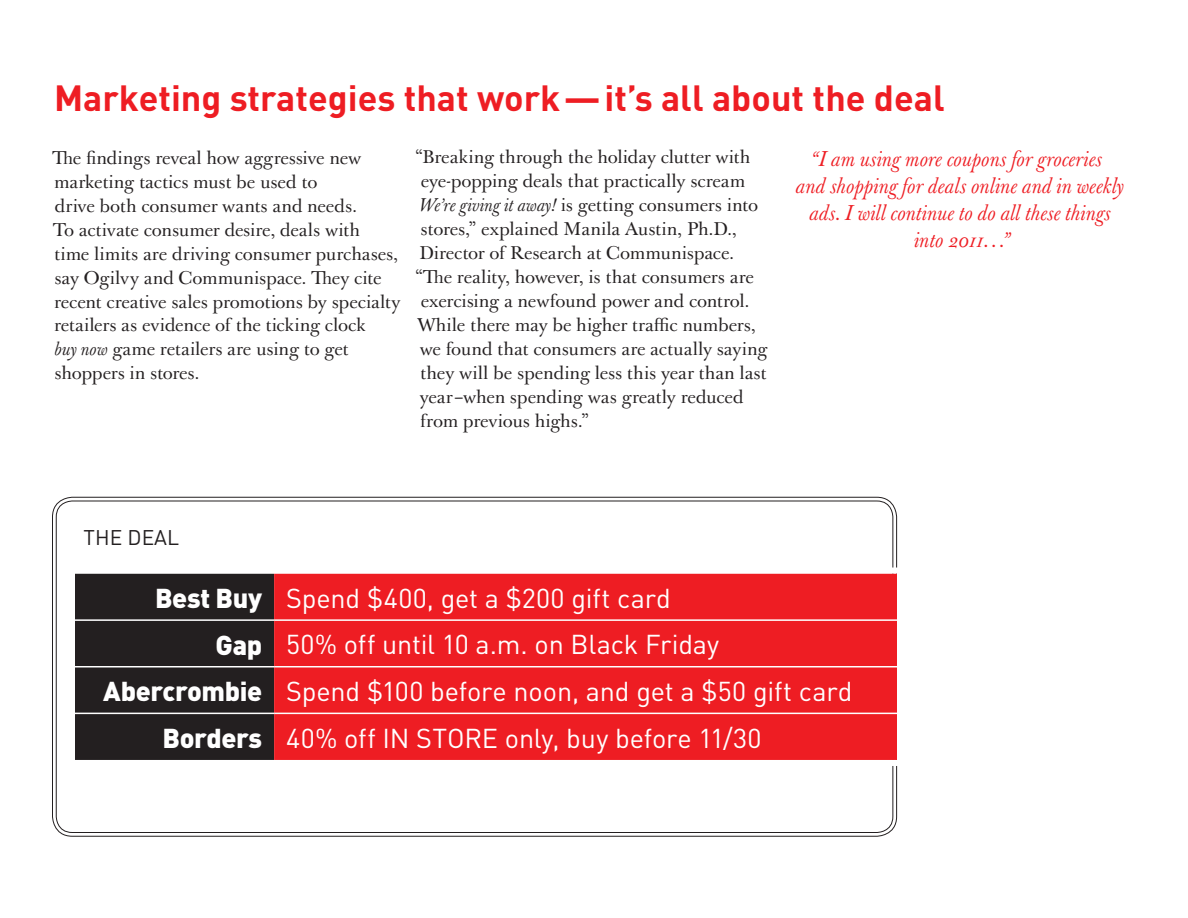
<style>
.page{position:relative;width:1188px;height:918px;background:#fff}
.page>*{position:absolute;margin:0;border:0;box-sizing:border-box;transform-origin:0 0}
.t1{font:700 36px "DIN";color:#ee1d23}
.t2{font:27px "DIN";letter-spacing:-.005em;color:#fff}
.t3{font:italic 21px/27px "Ogilvy J Baskerville";color:#ee1d23;text-align:center}
.t4{font:21px "DIN";color:#231f20}
.t5{font:18px/24px "Ogilvy J Baskerville";letter-spacing:-.005em;color:#231f20}
.s1{font-style:italic}
.s2{font-weight:900}
</style>
<div class="page">
<svg style="left:75px;top:565px;width:823px;height:204px;background:#c4363a"></svg>
<h1 class="t1" style="left:54px;top:74px;width:892px">Marketing strategies that work—it’s all about the deal</h1>
<p class="t5" style="left:52px;top:146px;width:350px">The findings reveal how aggressive new marketing tactics must be used to<br>drive both consumer wants and needs.<br>To activate consumer desire, deals with<br>time limits are driving consumer purchases, say Ogilvy and Communispace. They cite recent creative sales promotions by specialty retailers as evidence of the ticking clock<br><span class="s1">buy now</span> game retailers are using to get shoppers in stores.</p>
<p class="t5" style="left:415px;top:146px;width:337px">“Breaking through the holiday clutter with</p>
<p class="t3" style="left:796px;top:146px;width:330px">“I am using more coupons for groceries<br>and shopping for deals online and in weekly ads. I will continue to do all these things into 2011…”</p>
<p class="t5" style="left:421px;top:170px;width:326px">eye-popping deals that practically scream</p>
<p class="t5" style="left:419px;top:194px;width:340px"><span class="s1">We’re giving it away!</span> is getting consumers into</p>
<p class="t5" style="left:421px;top:218px;width:317px">stores,” explained Manila Austin, Ph.D.,</p>
<p class="t5" style="left:419px;top:242px;width:317px">Director of Research at Communispace.</p>
<p class="t5" style="left:415px;top:266px;width:340px">“The reality, however, is that consumers are</p>
<p class="t5" style="left:421px;top:290px;width:330px">exercising a newfound power and control.</p>
<p class="t5" style="left:417px;top:314px;width:340px">While there may be higher traffic numbers,</p>
<p class="t5" style="left:420px;top:338px;width:349px">we found that consumers are actually saying</p>
<p class="t5" style="left:420px;top:362px;width:348px">they will be spending less this year than last</p>
<p class="t5" style="left:420px;top:386px;width:326px">year–when spending was greatly reduced</p>
<p class="t5" style="left:420px;top:410px;width:171px">from previous highs.”</p>
<p class="t4" style="left:84px;top:525px;width:97px">The Deal</p>
<h2 class="t2" style="left:155px;top:581px;width:517px"><span class="s2">Best Buy</span> Spend $400, get a $200 gift card</h2>
<h2 class="t2" style="left:216px;top:628px;width:505px"><span class="s2">Gap</span> 50% off until 10 a.m. on Black Friday</h2>
<h2 class="t2" style="left:103px;top:674px;width:751px"><span class="s2">Abercrombie</span> Spend $100 before noon, and get a $50 gift card</h2>
<h2 class="t2" style="left:163px;top:721px;width:271px"><span class="s2">Borders</span> 40% off IN STORE</h2>
<h2 class="t2" style="left:505px;top:721px;width:258px">only, buy before 11/30</h2>
</div>
